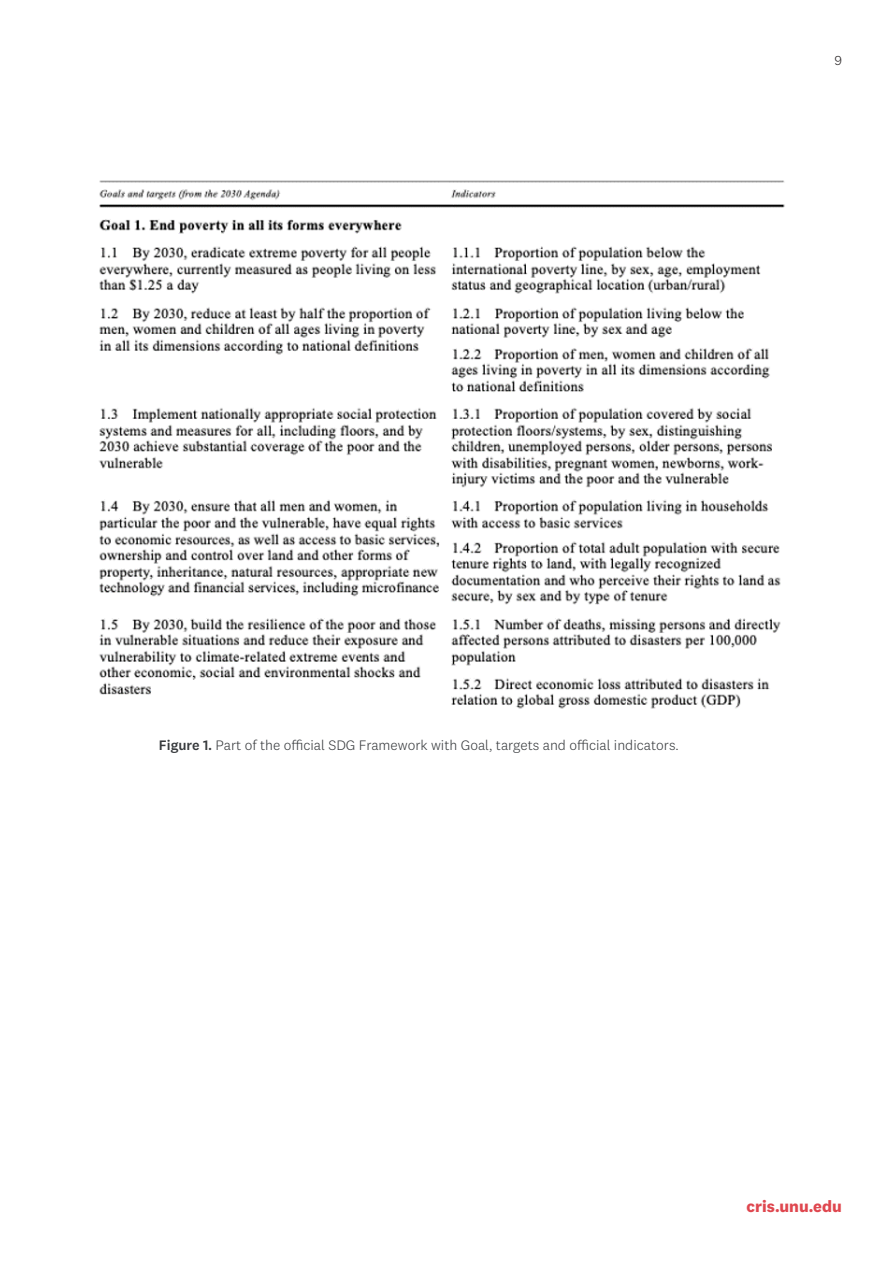
<style>
.page{position:relative;width:893px;height:1263px;background:#fff}
.page>*{position:absolute;margin:0;border:0;box-sizing:border-box;transform-origin:0 0}
.t1{font:700 16.5px "National 2";color:#df474f}
.caption__references__footer{font:300 14.25px "National 2";color:#36393c}
.caption__references__footer-2{font:300 13.5px "National 2";color:#231f20}
.s1{font-weight:500}
</style>
<div class="page">
<img style="left:99px;top:180px;width:686px;height:529px">
<p class="caption__references__footer-2" style="left:834px;top:53px;width:9px">9</p>
<p class="caption__references__footer" style="left:159px;top:737px;width:521px"><span class="s1">Figure 1.</span> Part of the official SDG Framework with Goal, targets and official indicators.</p>
<p class="t1" style="left:747px;top:1196px;width:97px">cris.unu.edu</p>
</div>
